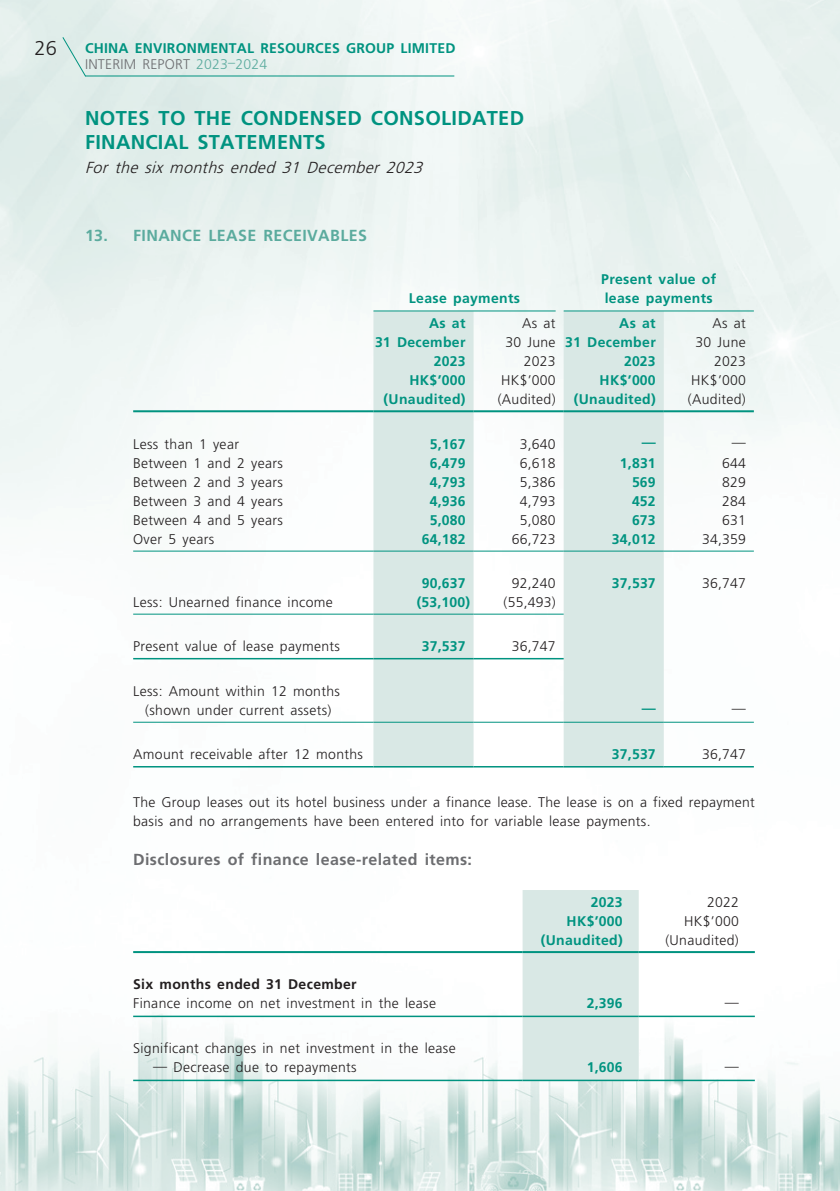
<style>
.page{position:relative;width:840px;height:1191px;background:#fff}
.page>*{position:absolute;margin:0;border:0;box-sizing:border-box;transform-origin:0 0}
.t1{font:700 20px/24px "Frutiger LT Std";letter-spacing:.015em;color:#009380}
.t2{font:300 20px "Frutiger LT Std";color:#231f20}
._18___H2__Note{font:700 16px "Frutiger LT Std";letter-spacing:.025em;color:#6c6d70}
.t3{font:italic 300 16px "Frutiger LT Std";color:#231f20}
._17_H1__Note{font:700 16px "Frutiger LT Std";letter-spacing:.025em;color:#5bab9e}
._29_Table_Stub__Note{font:300 14px/19px "Frutiger LT Std";letter-spacing:.025em;color:#231f20;text-align:center}
._02_Note_Text{font:300 14px/19px "Frutiger LT Std";letter-spacing:.02em;color:#231f20;text-align:right}
._02_Note_Text-2{font:700 14px/19px "Frutiger LT Std";letter-spacing:.015em;color:#009380}
._29_Table_Stub__Note-2{font:700 14px "Frutiger LT Std";letter-spacing:.025em;color:#231f20}
.s1{font-weight:300;color:#6c6d70}
.s2{font-weight:300;color:#5bab9e}
</style>
<div class="page">
<img style="left:0;top:0;width:839px;height:1191px">
<hr style="left:85px;top:75px;width:369px;height:1px;background:#009380">
<svg style="left:61px;top:36px;width:26px;height:42px"></svg>
<svg style="left:373px;top:311px;width:290px;height:455px;fill:#d9e8e5"></svg>
<hr style="left:373px;top:311px;width:182px;height:1px;background:#009380">
<hr style="left:563px;top:311px;width:190px;height:1px;background:#009380">
<hr style="left:133px;top:410px;width:240px;height:2px;background:#009380">
<hr style="left:373px;top:410px;width:100px;height:2px;background:#009380">
<hr style="left:473px;top:410px;width:90px;height:2px;background:#009380">
<hr style="left:563px;top:410px;width:100px;height:2px;background:#009380">
<hr style="left:663px;top:410px;width:90px;height:2px;background:#009380">
<hr style="left:133px;top:551px;width:240px;height:1px;background:#009380">
<hr style="left:373px;top:551px;width:100px;height:1px;background:#009380">
<hr style="left:473px;top:551px;width:90px;height:1px;background:#009380">
<hr style="left:563px;top:551px;width:100px;height:1px;background:#009380">
<hr style="left:663px;top:551px;width:90px;height:1px;background:#009380">
<hr style="left:133px;top:614px;width:240px;height:1px;background:#009380">
<hr style="left:373px;top:614px;width:100px;height:1px;background:#009380">
<hr style="left:473px;top:614px;width:90px;height:1px;background:#009380">
<hr style="left:133px;top:658px;width:240px;height:1px;background:#009380">
<hr style="left:373px;top:658px;width:100px;height:1px;background:#009380">
<hr style="left:473px;top:658px;width:90px;height:1px;background:#009380">
<hr style="left:133px;top:722px;width:240px;height:1px;background:#009380">
<hr style="left:373px;top:722px;width:100px;height:1px;background:#009380">
<hr style="left:473px;top:722px;width:90px;height:1px;background:#009380">
<hr style="left:563px;top:722px;width:100px;height:1px;background:#009380">
<hr style="left:663px;top:722px;width:90px;height:1px;background:#009380">
<hr style="left:133px;top:766px;width:240px;height:1px;background:#009380">
<hr style="left:373px;top:766px;width:100px;height:1px;background:#009380">
<hr style="left:473px;top:766px;width:90px;height:1px;background:#009380">
<hr style="left:563px;top:766px;width:100px;height:1px;background:#009380">
<hr style="left:663px;top:766px;width:90px;height:1px;background:#009380">
<div style="left:522px;top:890px;width:116px;height:189px;background:#d9e8e5"></div>
<hr style="left:133px;top:951px;width:389px;height:2px;background:#009380">
<hr style="left:522px;top:951px;width:116px;height:2px;background:#009380">
<hr style="left:638px;top:951px;width:116px;height:2px;background:#009380">
<hr style="left:133px;top:1015px;width:389px;height:2px;background:#009380">
<hr style="left:522px;top:1015px;width:116px;height:2px;background:#009380">
<hr style="left:638px;top:1015px;width:116px;height:2px;background:#009380">
<hr style="left:133px;top:1079px;width:389px;height:2px;background:#009380">
<hr style="left:522px;top:1079px;width:116px;height:2px;background:#009380">
<hr style="left:638px;top:1079px;width:116px;height:2px;background:#009380">
<h1 class="t2" style="left:34px;top:37px;width:24px">26</h1>
<p class="_02_Note_Text-2" style="left:85px;top:40px;width:371px;line-height:16px">CHINA ENVIRONMENTAL RESOURCES GROUP LIMITED<br><span class="s1">INTERIM REPORT</span> <span class="s2">2023–2024</span></p>
<h1 class="t1" style="left:85px;top:106px;width:440px">NOTES TO THE CONDENSED CONSOLIDATED<br>FINANCIAL STATEMENTS</h1>
<p class="t3" style="left:85px;top:159px;width:343px">For the six months ended 31 December 2023</p>
<p class="_17_H1__Note" style="left:85px;top:226px;width:283px">13. FINANCE LEASE RECEIVABLES</p>
<p class="_02_Note_Text-2" style="left:409px;top:289px;width:113px">Lease payments</p>
<p class="_02_Note_Text-2" style="left:601px;top:270px;width:116px">Present value of lease payments</p>
<p class="_02_Note_Text-2" style="left:375px;top:314px;width:92px;text-align:right">As at<br>31 December<br>2023</p>
<p class="_02_Note_Text" style="left:505px;top:314px;width:52px">As at<br>30 June<br>2023</p>
<p class="_02_Note_Text-2" style="left:565px;top:314px;width:92px;text-align:right">As at<br>31 December<br>2023</p>
<p class="_02_Note_Text" style="left:695px;top:314px;width:52px">As at<br>30 June<br>2023</p>
<p class="_02_Note_Text-2" style="left:409px;top:371px;width:58px">HK$’000</p>
<p class="_02_Note_Text" style="left:501px;top:371px;width:56px">HK$’000</p>
<p class="_02_Note_Text-2" style="left:599px;top:371px;width:58px">HK$’000</p>
<p class="_02_Note_Text" style="left:691px;top:371px;width:56px">HK$’000</p>
<p class="_02_Note_Text-2" style="left:383px;top:390px;width:83px">(Unaudited)</p>
<p class="_02_Note_Text" style="left:497px;top:390px;width:59px">(Audited)</p>
<p class="_02_Note_Text-2" style="left:573px;top:390px;width:83px">(Unaudited)</p>
<p class="_02_Note_Text" style="left:687px;top:390px;width:59px">(Audited)</p>
<p class="_29_Table_Stub__Note" style="left:133px;top:434px;width:107px">Less than 1 year</p>
<p class="_02_Note_Text-2" style="left:429px;top:434px;width:37px">5,167</p>
<p class="_02_Note_Text" style="left:519px;top:434px;width:37px">3,640</p>
<p class="_02_Note_Text-2" style="left:641px;top:433px;width:15px">—</p>
<p class="_02_Note_Text" style="left:731px;top:433px;width:15px">—</p>
<p class="_29_Table_Stub__Note" style="left:133px;top:453px;width:151px">Between 1 and 2 years</p>
<p class="_02_Note_Text-2" style="left:429px;top:453px;width:37px">6,479</p>
<p class="_02_Note_Text" style="left:519px;top:453px;width:37px">6,618</p>
<p class="_02_Note_Text-2" style="left:619px;top:453px;width:37px">1,831</p>
<p class="_02_Note_Text" style="left:721px;top:453px;width:25px">644</p>
<p class="_29_Table_Stub__Note" style="left:133px;top:472px;width:151px">Between 2 and 3 years</p>
<p class="_02_Note_Text-2" style="left:429px;top:472px;width:37px">4,793</p>
<p class="_02_Note_Text" style="left:519px;top:472px;width:37px">5,386</p>
<p class="_02_Note_Text-2" style="left:631px;top:472px;width:25px">569</p>
<p class="_02_Note_Text" style="left:721px;top:472px;width:25px">829</p>
<p class="_29_Table_Stub__Note" style="left:133px;top:491px;width:151px">Between 3 and 4 years</p>
<p class="_02_Note_Text-2" style="left:429px;top:491px;width:37px">4,936</p>
<p class="_02_Note_Text" style="left:519px;top:491px;width:37px">4,793</p>
<p class="_02_Note_Text-2" style="left:631px;top:491px;width:25px">452</p>
<p class="_02_Note_Text" style="left:721px;top:491px;width:25px">284</p>
<p class="_29_Table_Stub__Note" style="left:133px;top:510px;width:151px">Between 4 and 5 years</p>
<p class="_02_Note_Text-2" style="left:429px;top:510px;width:37px">5,080</p>
<p class="_02_Note_Text" style="left:519px;top:510px;width:37px">5,080</p>
<p class="_02_Note_Text-2" style="left:631px;top:510px;width:25px">673</p>
<p class="_02_Note_Text" style="left:721px;top:510px;width:25px">631</p>
<p class="_29_Table_Stub__Note" style="left:133px;top:529px;width:82px">Over 5 years</p>
<p class="_02_Note_Text-2" style="left:421px;top:529px;width:45px">64,182</p>
<p class="_02_Note_Text" style="left:511px;top:529px;width:45px">66,723</p>
<p class="_02_Note_Text-2" style="left:611px;top:529px;width:45px">34,012</p>
<p class="_02_Note_Text" style="left:701px;top:529px;width:45px">34,359</p>
<p class="_02_Note_Text-2" style="left:421px;top:573px;width:45px">90,637</p>
<p class="_02_Note_Text" style="left:511px;top:573px;width:45px">92,240</p>
<p class="_02_Note_Text-2" style="left:611px;top:573px;width:45px">37,537</p>
<p class="_02_Note_Text" style="left:701px;top:573px;width:45px">36,747</p>
<p class="_29_Table_Stub__Note" style="left:133px;top:592px;width:201px">Less: Unearned finance income</p>
<p class="_02_Note_Text-2" style="left:416px;top:592px;width:55px">(53,100)</p>
<p class="_02_Note_Text" style="left:503px;top:592px;width:53px">(55,493)</p>
<p class="_29_Table_Stub__Note" style="left:133px;top:636px;width:208px">Present value of lease payments</p>
<p class="_02_Note_Text-2" style="left:421px;top:636px;width:45px">37,537</p>
<p class="_02_Note_Text" style="left:511px;top:636px;width:45px">36,747</p>
<p class="_29_Table_Stub__Note" style="left:133px;top:681px;width:208px">Less: Amount within 12 months (shown under current assets)</p>
<p class="_02_Note_Text-2" style="left:641px;top:699px;width:15px">—</p>
<p class="_02_Note_Text" style="left:731px;top:699px;width:15px">—</p>
<p class="_29_Table_Stub__Note" style="left:133px;top:744px;width:231px">Amount receivable after 12 months</p>
<p class="_02_Note_Text-2" style="left:611px;top:744px;width:45px">37,537</p>
<p class="_02_Note_Text" style="left:701px;top:744px;width:45px">36,747</p>
<p class="_02_Note_Text" style="left:133px;top:793px;width:622px;text-align:left">The Group leases out its hotel business under a finance lease. The lease is on a fixed repayment basis and no arrangements have been entered into for variable lease payments.</p>
<p class="_18___H2__Note" style="left:133px;top:850px;width:340px">Disclosures of finance lease-related items:</p>
<p class="_02_Note_Text-2" style="left:590px;top:893px;width:33px">2023</p>
<p class="_02_Note_Text" style="left:706px;top:893px;width:33px">2022</p>
<p class="_02_Note_Text-2" style="left:566px;top:912px;width:58px">HK$’000</p>
<p class="_02_Note_Text" style="left:684px;top:912px;width:56px">HK$’000</p>
<p class="_02_Note_Text-2" style="left:540px;top:931px;width:83px">(Unaudited)</p>
<p class="_02_Note_Text" style="left:665px;top:931px;width:75px">(Unaudited)</p>
<p class="_29_Table_Stub__Note-2" style="left:133px;top:976px;width:225px">Six months ended 31 December</p>
<p class="_29_Table_Stub__Note" style="left:133px;top:994px;width:304px">Finance income on net investment in the lease</p>
<p class="_02_Note_Text-2" style="left:586px;top:994px;width:37px">2,396</p>
<p class="_02_Note_Text" style="left:724px;top:992px;width:15px">—</p>
<p class="_29_Table_Stub__Note" style="left:133px;top:1039px;width:324px">Significant changes in net investment in the lease</p>
<p class="_29_Table_Stub__Note" style="left:153px;top:1058px;width:205px">— Decrease due to repayments</p>
<p class="_02_Note_Text-2" style="left:586px;top:1058px;width:37px">1,606</p>
<p class="_02_Note_Text" style="left:724px;top:1056px;width:15px">—</p>
</div>
